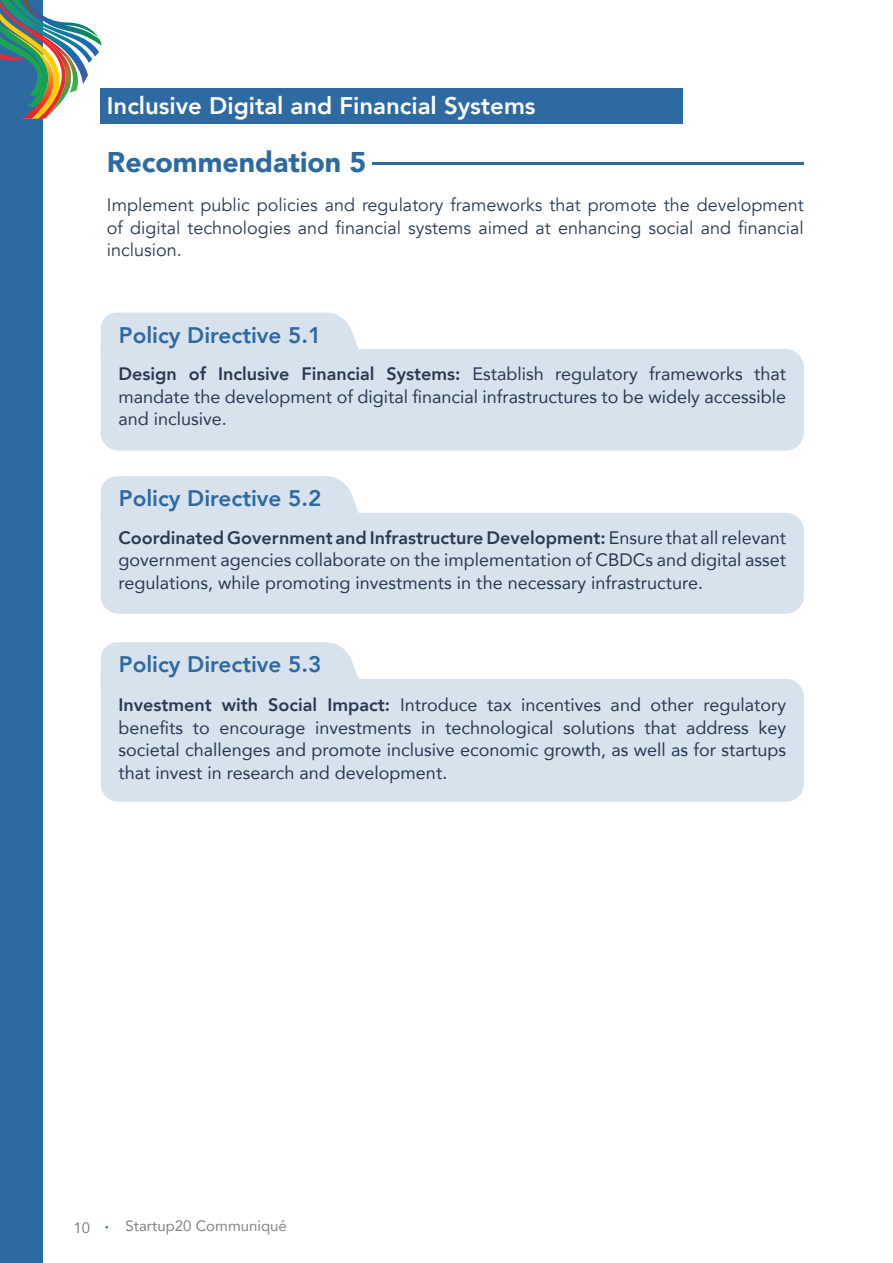
<style>
.page{position:relative;width:893px;height:1263px;background:#fff}
.page>*{position:absolute;margin:0;border:0;box-sizing:border-box;transform-origin:0 0}
.t1{font:900 28.5px "Avenir";color:#2e6aa2}
.t2{font:800 24px "Avenir";color:#fff}
.t3{font:800 22.5px "Avenir";color:#2e6aa2}
.t4{font:18px/22.5px "Avenir";color:#2a3b51;text-align:justify}
.t5{font:18px/22.5px "Avenir";color:#2a3b51;text-align:justify}
.t6{font:15px "Avenir";color:#808285}
.s1{font-weight:800}
</style>
<div class="page">
<div style="left:0;top:0;width:43px;height:1263px;background:#2e6aa2"></div>
<img style="left:80px;top:46px;width:12px;height:39px">
<img style="left:77px;top:46px;width:3px;height:42px">
<img style="left:0;top:0;width:77px;height:119px">
<img style="left:27px;top:0;width:74px;height:46px">
<div style="left:101px;top:349px;width:703px;height:102px;background:#d7e2ed"></div>
<div style="left:101px;top:513px;width:703px;height:101px;background:#d7e2ed"></div>
<div style="left:101px;top:679px;width:703px;height:123px;background:#d7e2ed"></div>
<div style="left:101px;top:312px;width:261px;height:55px;background:#d7e2ed"></div>
<div style="left:101px;top:476px;width:261px;height:55px;background:#d7e2ed"></div>
<div style="left:101px;top:642px;width:261px;height:55px;background:#d7e2ed"></div>
<div style="left:101px;top:88px;width:582px;height:35px;background:#2e6aa2"></div>
<hr style="left:373px;top:162px;width:431px;height:2px;background:#2e6aa2">
<h2 class="t2" style="left:107px;top:87px;width:430px">Inclusive Digital and Financial Systems</h2>
<h1 class="t1" style="left:107px;top:138px;width:261px">Recommendation 5</h1>
<p class="t5" style="left:107px;top:194px;width:698px">Implement public policies and regulatory frameworks that promote the development of digital technologies and financial systems aimed at enhancing social and financial inclusion.</p>
<p class="t3" style="left:119px;top:317px;width:204px">Policy Directive 5.1</p>
<p class="t4" style="left:118px;top:362px;width:669px"><span class="s1">Design of Inclusive Financial Systems:</span> Establish regulatory frameworks that mandate the development of digital financial infrastructures to be widely accessible and inclusive.</p>
<p class="t3" style="left:119px;top:481px;width:204px">Policy Directive 5.2</p>
<p class="t4" style="left:118px;top:526px;width:669px"><span class="s1">Coordinated Government and Infrastructure Development:</span> Ensure that all relevant government agencies collaborate on the implementation of CBDCs and digital asset regulations, while promoting investments in the necessary infrastructure.</p>
<p class="t3" style="left:119px;top:647px;width:204px">Policy Directive 5.3</p>
<p class="t4" style="left:118px;top:693px;width:669px"><span class="s1">Investment with Social Impact:</span> Introduce tax incentives and other regulatory benefits to encourage investments in technological solutions that address key societal challenges and promote inclusive economic growth, as well as for startups that invest in research and development.</p>
<p class="t6" style="left:73px;top:1216px;width:18px">10</p>
<p class="t6" style="left:125px;top:1214px;width:163px">Startup20 Communiqué</p>
</div>
